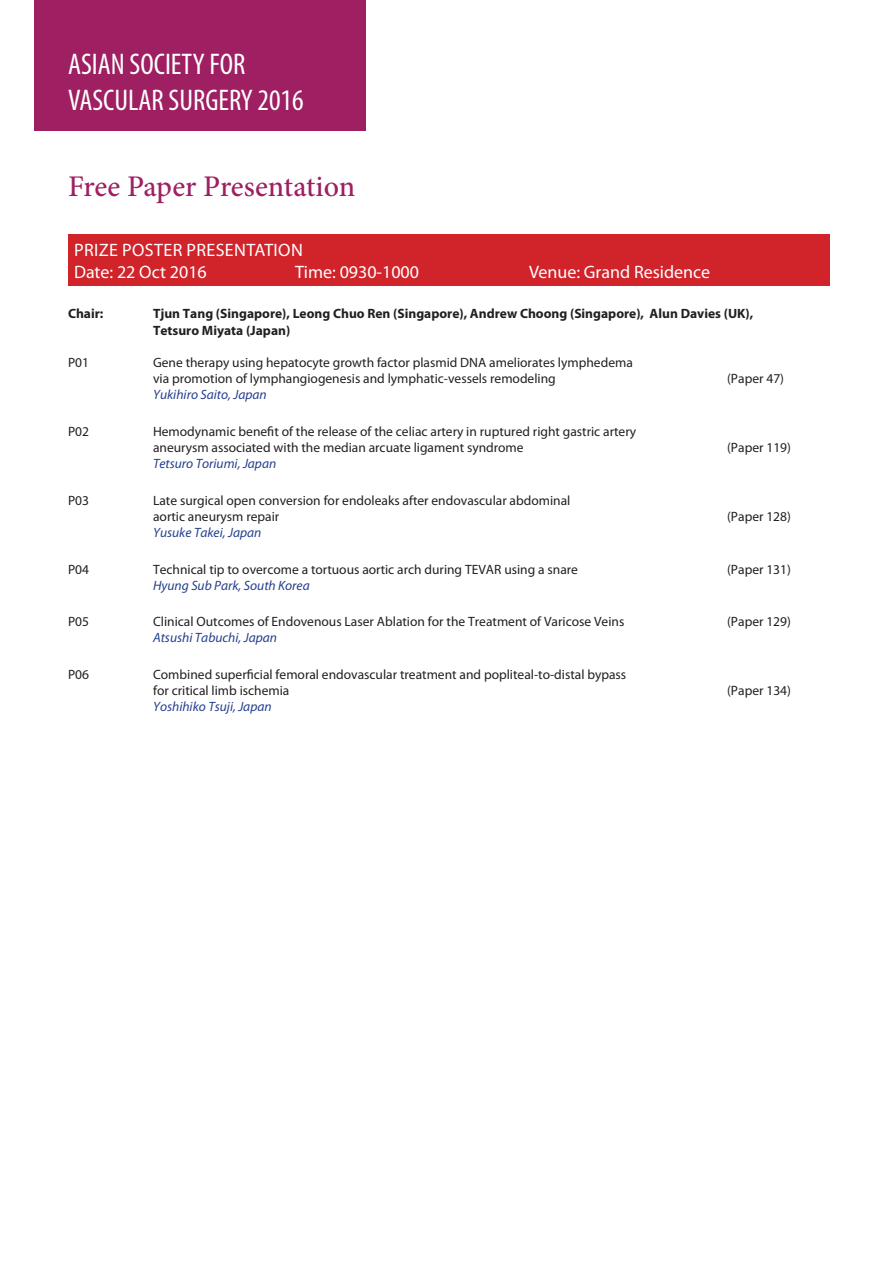
<style>
.page{position:relative;width:893px;height:1263px;background:#fff}
.page>*{position:absolute;margin:0;border:0;box-sizing:border-box;transform-origin:0 0}
.t1{font:condensed 30px/36px "Myriad Pro";color:#fff}
.t2{font:500 30px "Minion Pro";letter-spacing:-.005em;color:#9e1f62}
.t3{font:18px "Myriad Pro";color:#fff}
.t4{font:18px "Myriad Pro";letter-spacing:.02em;color:#fff}
.t5{font:13.5px/16.2px "Myriad Pro";color:#231f20}
.t6{font:italic 13.5px "Myriad Pro";color:#253f8e}
.t7{font:700 13.5px/16.2px "Myriad Pro";color:#231f20}
</style>
<div class="page">
<div style="left:34px;top:0;width:332px;height:131px;background:#9e1f62"></div>
<div style="left:68px;top:235px;width:761px;height:51px;background:#d1232a"></div>
<h1 class="t1" style="left:68px;top:45px;width:237px">ASIAN SOCIETY FOR<br>VASCULAR SURGERY 2016</h1>
<p class="t2" style="left:68px;top:166px;width:289px">Free Paper Presentation</p>
<p class="t4" style="left:74px;top:239px;width:230px">PRIZE POSTER PRESENTATION</p>
<p class="t3" style="left:74px;top:261px;width:134px">Date: 22 Oct 2016</p>
<p class="t3" style="left:295px;top:261px;width:125px">Time: 0930-1000</p>
<p class="t3" style="left:529px;top:261px;width:183px">Venue: Grand Residence</p>
<p class="t7" style="left:68px;top:305px;width:37px">Chair:</p>
<p class="t7" style="left:153px;top:305px;width:602px">Tjun Tang (Singapore), Leong Chuo Ren (Singapore), Andrew Choong (Singapore), Alun Davies (UK),<br>Tetsuro Miyata (Japan)</p>
<p class="t5" style="left:68px;top:354px;width:23px">P01</p>
<p class="t5" style="left:153px;top:354px;width:481px">Gene therapy using hepatocyte growth factor plasmid DNA ameliorates lymphedema via promotion of lymphangiogenesis and lymphatic-vessels remodeling</p>
<p class="t5" style="left:727px;top:370px;width:58px">(Paper 47)</p>
<p class="t6" style="left:153px;top:387px;width:115px">Yukihiro Saito, Japan</p>
<p class="t5" style="left:68px;top:423px;width:23px">P02</p>
<p class="t5" style="left:153px;top:423px;width:485px">Hemodynamic benefit of the release of the celiac artery in ruptured right gastric artery aneurysm associated with the median arcuate ligament syndrome</p>
<p class="t6" style="left:153px;top:455px;width:125px">Tetsuro Toriumi, Japan</p>
<p class="t5" style="left:727px;top:439px;width:65px">(Paper 119)</p>
<p class="t5" style="left:68px;top:492px;width:23px">P03</p>
<p class="t5" style="left:153px;top:492px;width:419px">Late surgical open conversion for endoleaks after endovascular abdominal</p>
<p class="t5" style="left:153px;top:508px;width:128px">aortic aneurysm repair</p>
<p class="t5" style="left:727px;top:508px;width:65px">(Paper 128)</p>
<p class="t6" style="left:153px;top:524px;width:110px">Yusuke Takei, Japan</p>
<p class="t5" style="left:68px;top:561px;width:23px">P04</p>
<p class="t5" style="left:153px;top:561px;width:426px">Technical tip to overcome a tortuous aortic arch during TEVAR using a snare</p>
<p class="t5" style="left:727px;top:561px;width:65px">(Paper 131)</p>
<p class="t6" style="left:153px;top:577px;width:158px">Hyung Sub Park, South Korea</p>
<p class="t5" style="left:68px;top:613px;width:23px">P05</p>
<p class="t5" style="left:153px;top:613px;width:473px">Clinical Outcomes of Endovenous Laser Ablation for the Treatment of Varicose Veins</p>
<p class="t5" style="left:727px;top:613px;width:65px">(Paper 129)</p>
<p class="t6" style="left:153px;top:630px;width:126px">Atsushi Tabuchi, Japan</p>
<p class="t5" style="left:68px;top:666px;width:23px">P06</p>
<p class="t5" style="left:153px;top:666px;width:475px">Combined superficial femoral endovascular treatment and popliteal-to-distal bypass for critical limb ischemia</p>
<p class="t5" style="left:727px;top:682px;width:65px">(Paper 134)</p>
<p class="t6" style="left:153px;top:698px;width:120px">Yoshihiko Tsuji, Japan</p>
</div>
